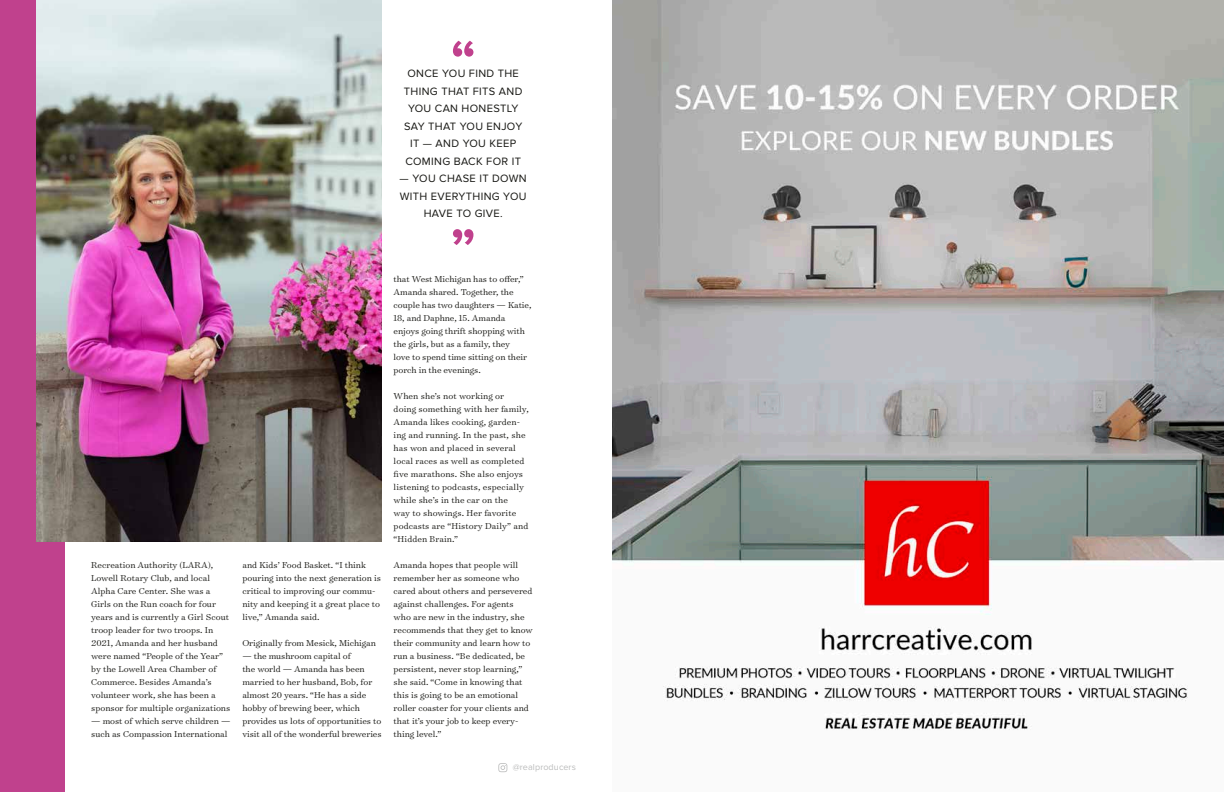
<style>
.page{position:relative;width:1224px;height:792px;background:#fff}
.page>*{position:absolute;margin:0;border:0;box-sizing:border-box;transform-origin:0 0}
.t1{font:11.1px/17.5px "Proxima Nova";letter-spacing:.03em;color:#171713;text-align:center}
.t2{font:300 9.8px/13px "Surveyor Text";color:#171713}
.t3{font:9px "Proxima Nova";letter-spacing:.01em;color:#bbbcbc}
</style>
<div class="page">
<svg style="left:498px;top:763px;width:9px;height:9px"></svg>
<img style="left:612px;top:0;width:612px;height:730px">
<div style="left:0;top:0;width:65px;height:792px;background:#c0418d"></div>
<img style="left:36px;top:0;width:346px;height:541px">
<svg style="left:453px;top:229px;width:20px;height:16px"></svg>
<svg style="left:453px;top:41px;width:20px;height:16px"></svg>
<p class="t1" style="left:404px;top:65px;width:120px">ONCE YOU FIND THE<br>THING THAT FITS AND<br>YOU CAN HONESTLY<br>SAY THAT YOU ENJOY<br>IT — AND YOU KEEP<br>COMING BACK FOR IT</p>
<p class="t1" style="left:400px;top:170px;width:129px">— YOU CHASE IT DOWN<br>WITH EVERYTHING YOU<br>HAVE TO GIVE.</p>
<p class="t2" style="left:91px;top:558px;width:141px">Recreation Authority (LARA),<br>Lowell Rotary Club, and local<br>Alpha Care Center. She was a<br>Girls on the Run coach for four years and is currently a Girl Scout troop leader for two troops. In<br>2021, Amanda and her husband were named “People of the Year” by the Lowell Area Chamber of<br>Commerce. Besides Amanda’s volunteer work, she has been a sponsor for multiple organizations</p>
<p class="t2" style="left:91px;top:714px;width:141px">— most of which serve children — such as Compassion International</p>
<p class="t2" style="left:242px;top:558px;width:140px">and Kids’ Food Basket. “I think pouring into the next generation is critical to improving our commu&shy;nity and keeping it a great place to live,” Amanda said.</p>
<p class="t2" style="left:242px;top:636px;width:135px">Originally from Mesick, Michigan</p>
<p class="t2" style="left:242px;top:649px;width:141px">— the mushroom capital of<br>the world — Amanda has been married to her husband, Bob, for almost 20 years. “He has a side hobby of brewing beer, which provides us lots of opportunities to visit all of the wonderful breweries</p>
<p class="t2" style="left:394px;top:272px;width:139px">that West Michigan has to offer,”<br>Amanda shared. Together, the couple has two daughters — Katie,<br>18, and Daphne, 15. Amanda enjoys going thrift shopping with the girls, but as a family, they<br>love to spend time sitting on their porch in the evenings.</p>
<p class="t2" style="left:394px;top:389px;width:137px">When she’s not working or doing something with her family,<br>Amanda likes cooking, garden&shy;ing and running. In the past, she has won and placed in several local races as well as completed five marathons. She also enjoys listening to podcasts, especially while she’s in the car on the<br>way to showings. Her favorite podcasts are “History Daily” and “Hidden Brain.”</p>
<p class="t2" style="left:394px;top:558px;width:141px">Amanda hopes that people will remember her as someone who cared about others and persevered against challenges. For agents who are new in the industry, she recommends that they get to know their community and learn how to run a business. “Be dedicated, be persistent, never stop learning,” she said. “Come in knowing that this is going to be an emotional roller coaster for your clients and that it’s your job to keep every&shy;thing level.”</p>
<p class="t3" style="left:513px;top:762px;width:65px">@realproducers</p>
</div>
